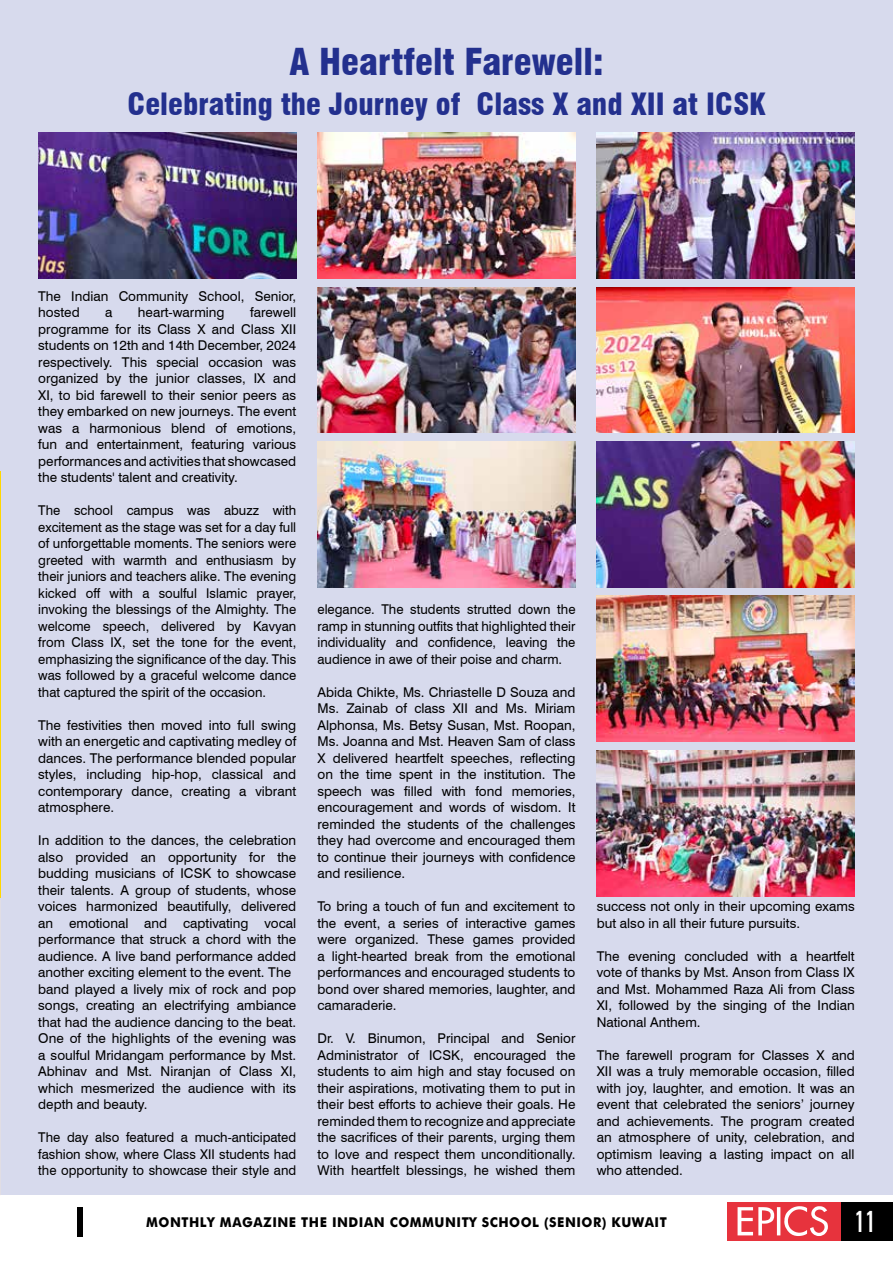
<style>
.page{position:relative;width:893px;height:1263px;background:#fff}
.page>*{position:absolute;margin:0;border:0;box-sizing:border-box;transform-origin:0 0}
.t1{font:900 condensed 36.3px "Swiss 721 BT";color:#23308e}
.t2{font:900 condensed 30px "Swiss 721 BT";color:#23308e}
.t3{font:extra-condensed 30px "Zurich BT";color:#fff}
.t4{font:13.5px/16.5px "Swiss 721 BT";color:#000;text-align:justify}
.t5{font:700 13.5px "Futura";letter-spacing:.04em;color:#000;scale:.95 1}
</style>
<div class="page">
<div style="left:1px;top:0;width:892px;height:1195px;background:#d7daed"></div>
<hr style="left:0;top:472px;width:1px;height:426px;background:#ffd700">
<img style="left:38px;top:133px;width:258px;height:146px">
<img style="left:317px;top:287px;width:258px;height:146px">
<img style="left:317px;top:133px;width:258px;height:146px">
<img style="left:317px;top:441px;width:258px;height:146px">
<img style="left:597px;top:750px;width:258px;height:146px">
<img style="left:597px;top:133px;width:258px;height:146px">
<img style="left:597px;top:441px;width:258px;height:146px">
<img style="left:597px;top:596px;width:258px;height:146px">
<img style="left:597px;top:287px;width:258px;height:146px">
<div style="left:840px;top:1202px;width:53px;height:39px;background:#000"></div>
<div style="left:727px;top:1202px;width:113px;height:39px;background:#e7333d"></div>
<svg style="left:738px;top:1206px;width:90px;height:30px"></svg>
<div style="left:77px;top:1207px;width:5px;height:29px;background:#000"></div>
<h1 class="t1" style="left:289px;top:40px;width:316px">A Heartfelt Farewell:</h1>
<h2 class="t2" style="left:127px;top:86px;width:639px">Celebrating the Journey of Class X and XII at ICSK</h2>
<p class="t4" style="left:38px;top:287px;width:259px">The Indian Community School, Senior, hosted</p>
<p class="t4" style="left:38px;top:304px;width:259px;text-indent:212px">farewell programme for its Class X and Class XII students on 12th and 14th December, 2024 respectively. This special occasion was organized by the junior classes, IX and XI, to bid farewell to their senior peers as they embarked on new journeys. The event was a harmonious blend of emotions, fun and entertainment, featuring various performances and activities that showcased the students' talent and creativity.</p>
<p class="t4" style="left:38px;top:502px;width:259px">The school campus was abuzz with excitement as the stage was set for a day full of unforgettable moments. The seniors were greeted with warmth and enthusiasm by their juniors and teachers alike. The evening kicked off with a soulful Islamic prayer, invoking the blessings of the Almighty. The welcome speech, delivered by Kavyan from Class IX, set the tone for the event, emphasizing the significance of the day. This was followed by a graceful welcome dance that captured the spirit of the occasion.</p>
<p class="t4" style="left:38px;top:716px;width:259px">The festivities then moved into full swing with an energetic and captivating medley of dances. The performance blended popular styles, including hip-hop, classical and contemporary dance, creating a vibrant atmosphere.</p>
<p class="t4" style="left:38px;top:832px;width:259px;text-align:left">In addition to the dances, the celebration also provided an opportunity for the budding musicians of ICSK to showcase their talents. A group of students, whose voices harmonized beautifully, delivered an emotional and captivating vocal performance that struck a chord with the audience. A live band performance added another exciting element to the event. The band played a lively mix of rock and pop songs, creating an electrifying ambiance that had the audience dancing to the beat.<br>One of the highlights of the evening was a soulful Mridangam performance by Mst.<br>Abhinav and Mst. Niranjan of Class XI, which mesmerized the audience with its depth and beauty.</p>
<p class="t4" style="left:38px;top:1129px;width:259px">The day also featured a much-anticipated fashion show, where Class XII students had the opportunity to showcase their style and</p>
<p class="t4" style="left:105px;top:304px;width:9px">a</p>
<p class="t4" style="left:138px;top:304px;width:88px">heart-warming</p>
<p class="t4" style="left:317px;top:601px;width:260px">elegance. The students strutted down the ramp in stunning outfits that highlighted their individuality and confidence, leaving the audience in awe of their poise and charm.</p>
<p class="t4" style="left:317px;top:683px;width:259px">Abida Chikte, Ms. Chriastelle D Souza and Ms. Zainab of class XII and Ms. Miriam Alphonsa, Ms. Betsy Susan, Mst. Roopan, Ms. Joanna and Mst. Heaven Sam of class X delivered heartfelt speeches, reflecting on the time spent in the institution. The speech was filled with fond memories, encouragement and words of wisdom. It reminded the students of the challenges they had overcome and encouraged them to continue their journeys with confidence and resilience.</p>
<p class="t4" style="left:317px;top:898px;width:259px">To bring a touch of fun and excitement to the event, a series of interactive games were organized. These games provided a light-hearted break from the emotional performances and encouraged students to bond over shared memories, laughter, and camaraderie.</p>
<p class="t4" style="left:317px;top:1030px;width:259px">Dr. V. Binumon, Principal and Senior Administrator of ICSK, encouraged the students to aim high and stay focused on their aspirations, motivating them to put in their best efforts to achieve their goals. He reminded them to recognize and appreciate the sacrifices of their parents, urging them to love and respect them unconditionally.<br>With heartfelt blessings, he wished them</p>
<p class="t4" style="left:597px;top:898px;width:259px">success not only in their upcoming exams but also in all their future pursuits.</p>
<p class="t4" style="left:597px;top:947px;width:259px">The evening concluded with a heartfelt vote of thanks by Mst. Anson from Class IX and Mst. Mohammed Raza Ali from Class XI, followed by the singing of the Indian National Anthem.</p>
<p class="t4" style="left:597px;top:1046px;width:259px">The farewell program for Classes X and XII was a truly memorable occasion, filled with joy, laughter, and emotion. It was an event that celebrated the seniors’ journey and achievements. The program created an atmosphere of unity, celebration, and optimism leaving a lasting impact on all who attended.</p>
<p class="t5" style="left:146px;top:1212px;width:549px">MONTHLY MAGAZINE THE INDIAN COMMUNITY SCHOOL (SENIOR) KUWAIT</p>
<h2 class="t3" style="left:855px;top:1204px;width:23px">11</h2>
</div>
